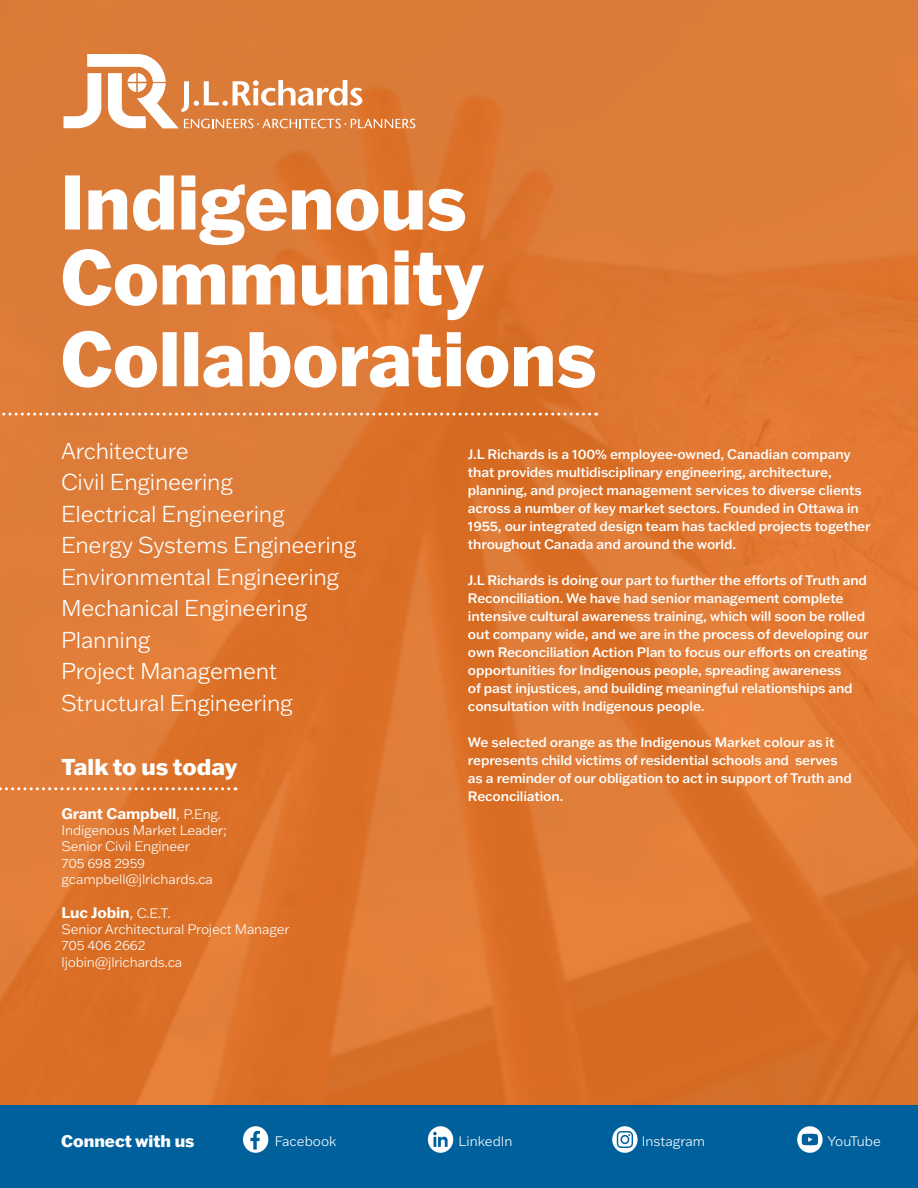
<style>
.page{position:relative;width:918px;height:1188px;background:#fff}
.page>*{position:absolute;margin:0;border:0;box-sizing:border-box;transform-origin:0 0}
.t1{font:800 75.6px/75px "Franklin Gothic ATF";color:#fff;scale:.95 1}
.t2{font:300 22.5px/31.5px "Franklin Gothic ATF";letter-spacing:-.01em;color:#fff}
.t3{font:800 22.5px "Franklin Gothic ATF";color:#fff}
.t4{font:800 16.5px "Franklin Gothic ATF";color:#fff}
.t5{font:700 15px "Franklin Gothic ATF";letter-spacing:-.01em;color:#fff}
.t6{font:500 13.5px/18px "Franklin Gothic ATF";letter-spacing:-.01em;color:#fff}
.t7{font:300 13.5px/16.2px "Franklin Gothic ATF";letter-spacing:-.01em;color:#fff}
.t8{font:300 13.5px "Franklin Gothic ATF";letter-spacing:-.045em;color:#fff}
.s1{font-weight:300}
.s2{font-weight:300;font-size:13.5px}
</style>
<div class="page">
<img style="left:0;top:0;width:918px;height:1106px">
<svg style="left:0;top:787px;width:236px;height:3px"></svg>
<svg style="left:64px;top:54px;width:351px;height:74px"></svg>
<svg style="left:0;top:413px;width:590px;height:3px"></svg>
<div style="left:0;top:1106px;width:918px;height:82px;background:#00609c"></div>
<svg style="left:243px;top:1126px;width:25px;height:27px"></svg>
<svg style="left:612px;top:1126px;width:26px;height:27px"></svg>
<svg style="left:428px;top:1126px;width:25px;height:27px"></svg>
<svg style="left:797px;top:1126px;width:26px;height:27px"></svg>
<h1 class="t1" style="left:60px;top:163px;width:447px">Indigenous<br>Community</h1>
<h1 class="t1" style="left:60px;top:319px;width:566px">Collaborations</h1>
<h2 class="t2" style="left:61px;top:434px;width:297px">Architecture<br>Civil Engineering<br>Electrical Engineering<br>Energy Systems Engineering<br>Environmental Engineering<br>Mechanical Engineering<br>Planning<br>Project Management<br>Structural Engineering</h2>
<h2 class="t3" style="left:62px;top:751px;width:178px">Talk to us today</h2>
<p class="t5" style="left:62px;top:804px;width:161px">Grant Campbell<span class="s1">,</span> <span class="s2">P.Eng.</span></p>
<p class="t7" style="left:62px;top:822px;width:167px">Indigenous Market Leader;<br>Senior Civil Engineer<br>705 698 2959 gcampbell@jlrichards.ca</p>
<p class="t5" style="left:62px;top:903px;width:111px">Luc Jobin<span class="s1">,</span> <span class="s2">C.E.T.</span></p>
<p class="t7" style="left:62px;top:921px;width:230px">Senior Architectural Project Manager<br>705 406 2662<br>ljobin@jlrichards.ca</p>
<p class="t6" style="left:468px;top:445px;width:404px">J.L Richards is a 100% employee-owned, Canadian company that provides multidisciplinary engineering, architecture, planning, and project management services to diverse clients across a number of key market sectors. Founded in Ottawa in 1955, our integrated design team has tackled projects together throughout Canada and around the world.</p>
<p class="t6" style="left:468px;top:571px;width:402px">J.L Richards is doing our part to further the efforts of Truth and Reconciliation. We have had senior management complete intensive cultural awareness training, which will soon be rolled out company wide, and we are in the process of developing our own Reconciliation Action Plan to focus our efforts on creating opportunities for Indigenous people, spreading awareness<br>of past injustices, and building meaningful relationships and consultation with Indigenous people.</p>
<p class="t6" style="left:468px;top:733px;width:385px">We selected orange as the Indigenous Market colour as it represents child victims of residential schools and serves as a reminder of our obligation to act in support of Truth and Reconciliation.</p>
<p class="t4" style="left:61px;top:1130px;width:135px">Connect with us</p>
<p class="t7" style="left:275px;top:1133px;width:63px">Facebook</p>
<p class="t7" style="left:459px;top:1133px;width:56px">LinkedIn</p>
<p class="t7" style="left:642px;top:1133px;width:65px">Instagram</p>
<p class="t8" style="left:828px;top:1133px;width:55px">YouTube</p>
</div>
